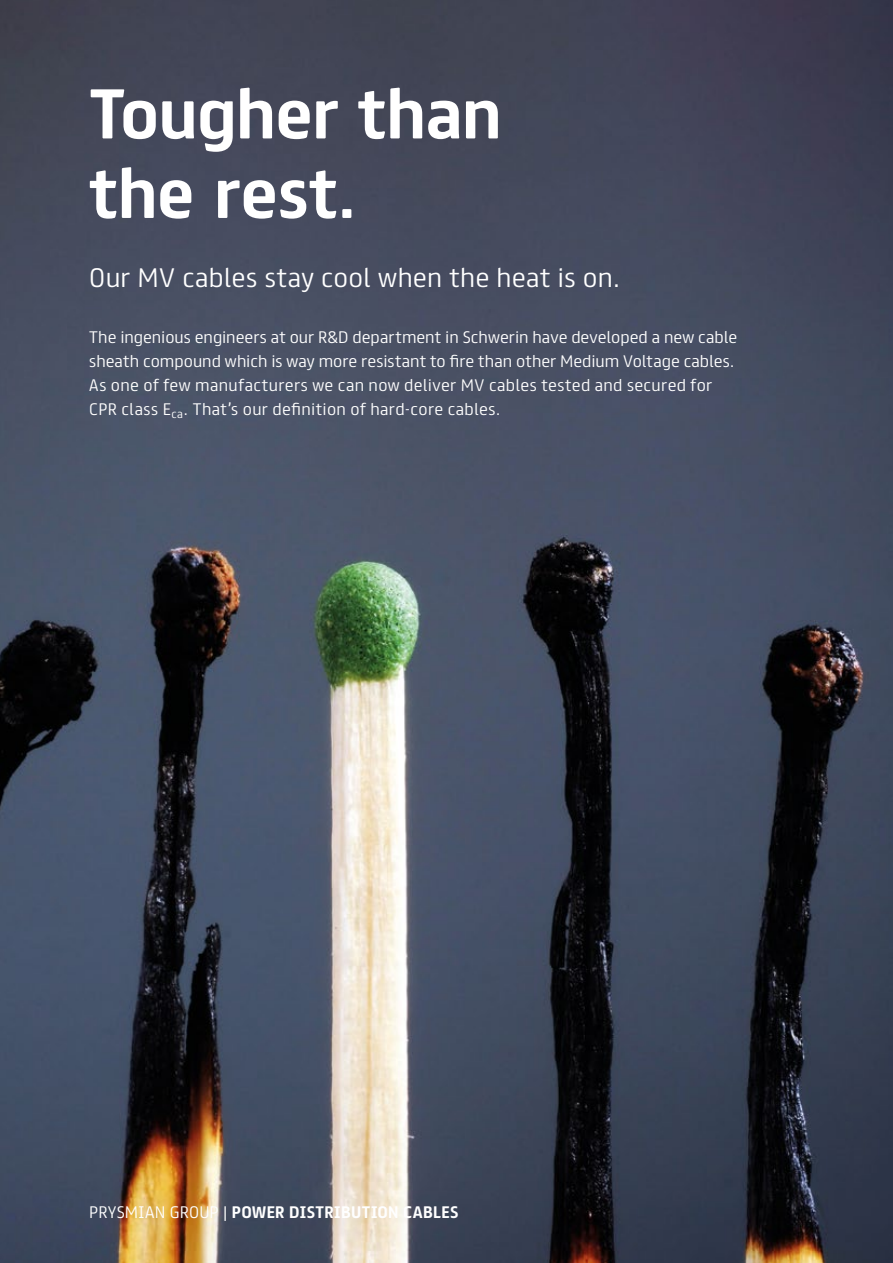
<style>
.page{position:relative;width:893px;height:1263px;background:#fff}
.page>*{position:absolute;margin:0;border:0;box-sizing:border-box;transform-origin:0 0}
.t1{font:700 63px/79.5px "FS Truman";letter-spacing:-.01em;color:#fff}
.t2{font:300 24px "FS Truman";letter-spacing:.01em;color:#fff}
.t3{font:300 15px/24px "FS Truman";letter-spacing:.015em;color:#fff}
.t4{font:700 15px "FS Truman";letter-spacing:.025em;color:#fff}
.s1{font-weight:300}
</style>
<div class="page">
<img style="left:0;top:0;width:893px;height:1263px">
<h1 class="t1" style="left:89px;top:69px;width:414px">Tougher than the rest.</h1>
<h2 class="t2" style="left:89px;top:256px;width:533px">Our MV cables stay cool when the heat is on.</h2>
<p class="t3" style="left:89px;top:324px;width:649px">The ingenious engineers at our R&amp;D department in Schwerin have developed a new cable sheath compound which is way more resistant to fire than other Medium Voltage cables.<br>As one of few manufacturers we can now deliver MV cables tested and secured for CPR class E<sub>ca</sub>. That’s our definition of hard-core cables.</p>
<p class="t4" style="left:89px;top:1199px;width:371px"><span class="s1">PRYSMIAN GROUP |</span> POWER DISTRIBUTION CABLES</p>
</div>
